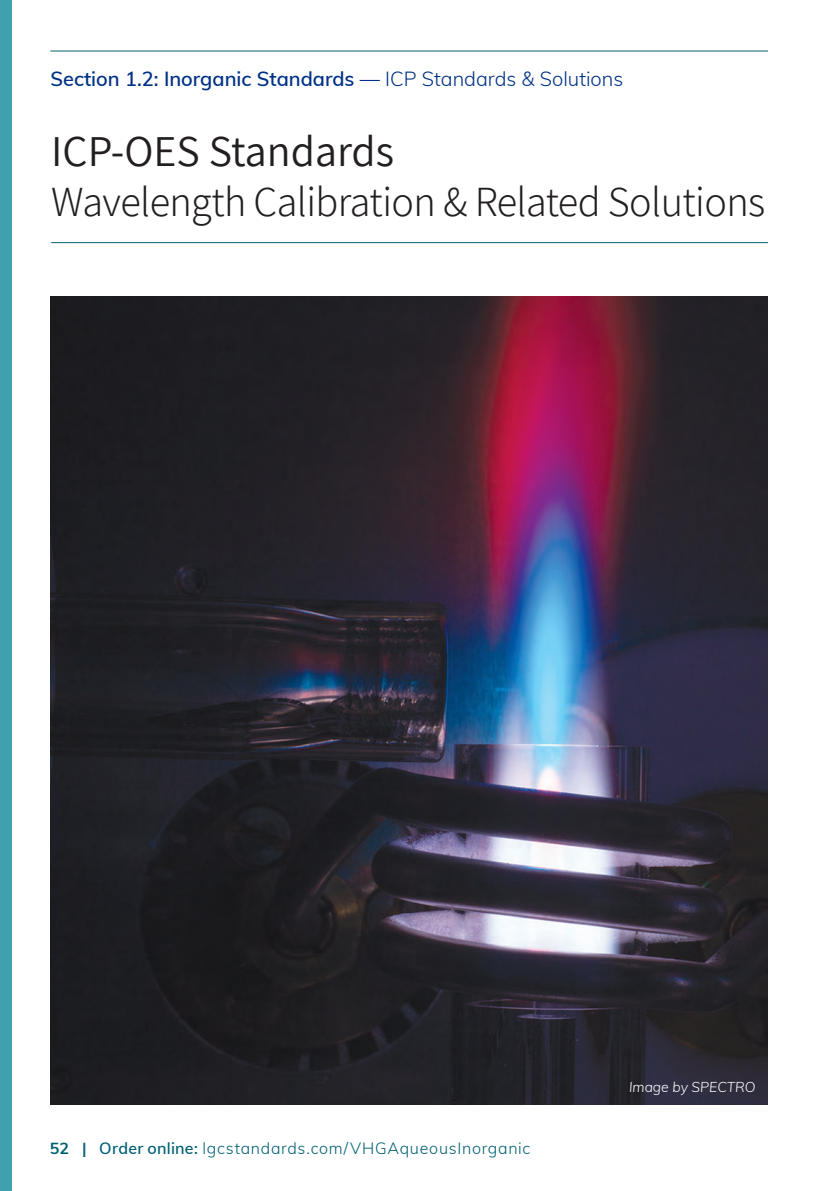
<style>
.page{position:relative;width:840px;height:1191px;background:#fff}
.page>*{position:absolute;margin:0;border:0;box-sizing:border-box;transform-origin:0 0}
.t1{font:44px "Assistant";color:#231f20}
.t2{font:300 42px "Assistant";letter-spacing:-.015em;color:#231f20}
.t3{font:600 20px "Muli";color:#003186}
.t4{font:300 16px "Muli";letter-spacing:.045em;color:#006072}
.t5{font:italic 300 14px "Muli";color:#fff}
.s1{font-weight:300}
.s2{font-weight:700}
.s3{font-weight:600}
</style>
<div class="page">
<div style="left:0;top:0;width:11px;height:1191px;background:#3fa1ad"></div>
<hr style="left:51px;top:242px;width:717px;height:1px;background:#006072">
<hr style="left:50px;top:51px;width:718px;height:1px;background:#006072">
<img style="left:50px;top:296px;width:718px;height:808px">
<p class="t3" style="left:50px;top:64px;width:574px">Section 1.2: Inorganic Standards <span class="s1">— ICP Standards &amp; Solutions</span></p>
<h1 class="t1" style="left:51px;top:121px;width:344px">ICP-OES Standards</h1>
<h2 class="t2" style="left:51px;top:173px;width:715px">Wavelength Calibration &amp; Related Solutions</h2>
<p class="t4" style="left:50px;top:1136px;width:482px"><span class="s2">52 |</span> <span class="s3">Order online:</span> lgcstandards.com/VHGAqueousInorganic</p>
<p class="t5" style="left:629px;top:1076px;width:128px">Image by SPECTRO</p>
</div>
